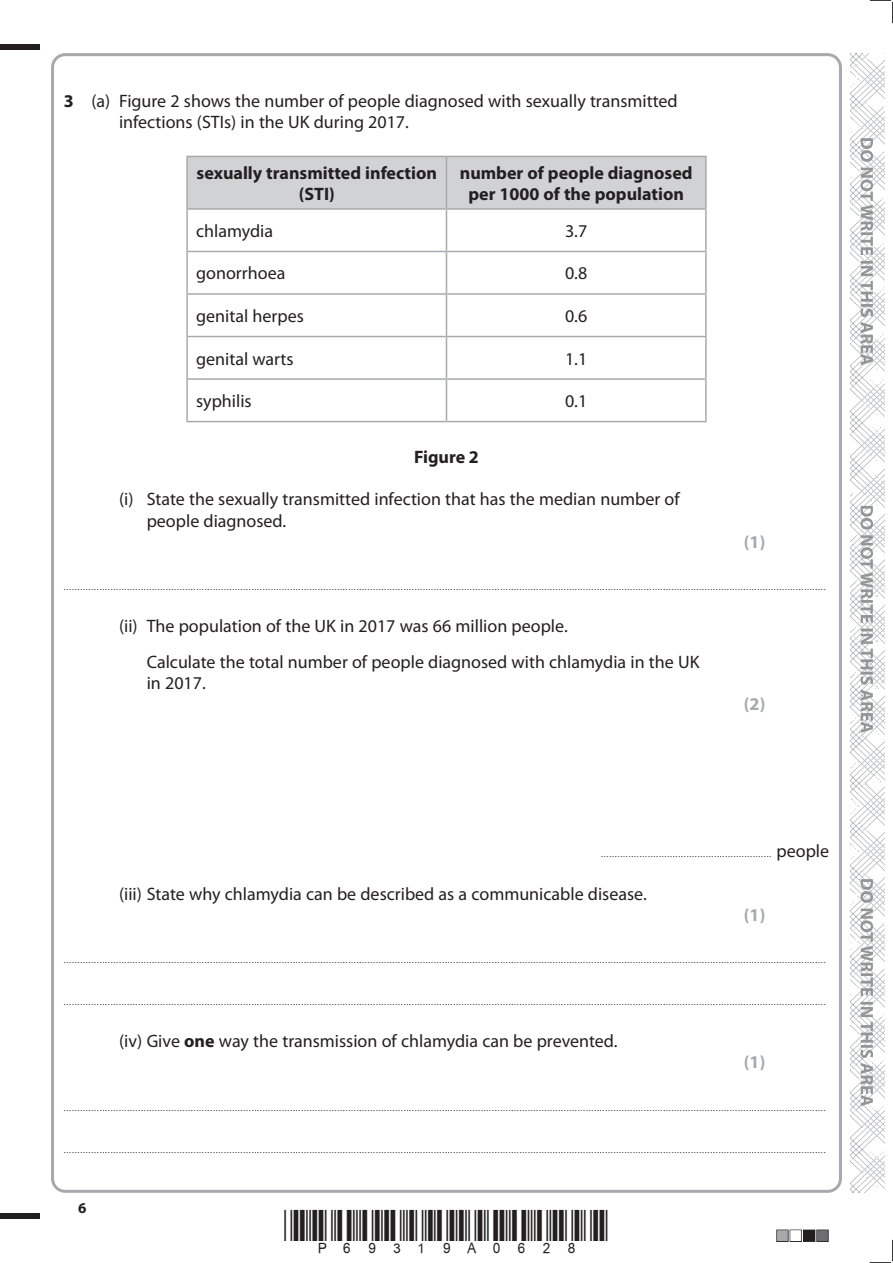
<style>
.page{position:relative;width:893px;height:1263px;background:#fff}
.page>*{position:absolute;margin:0;border:0;box-sizing:border-box;transform-origin:0 0}
.t1{font:18px/21px "Myriad Pro";color:#231f20}
.t2{font:700 18px/21px "Myriad Pro";color:#231f20;text-align:center}
.t3{font:700 18px "Myriad Pro";color:#a8a9ad}
.t4{font:700 15px "Myriad Pro";color:#231f20}
.t5{font:9px "Myriad Pro";color:#231f20}
.s1{font-weight:700}
.s2{font-size:18px}
</style>
<div class="page">
<div style="left:0;top:44px;width:40px;height:5px;background:#231f20"></div>
<div style="left:0;top:1214px;width:40px;height:5px;background:#231f20"></div>
<svg style="left:870px;top:0;width:23px;height:23px"></svg>
<svg style="left:870px;top:1240px;width:23px;height:23px"></svg>
<img style="left:850px;top:53px;width:34px;height:1140px">
<svg style="left:860px;top:138px;width:13px;height:968px"></svg>
<div style="left:188px;top:157px;width:517px;height:51px;background:#d1d2d4"></div>
<hr style="left:186px;top:156px;width:260px;height:1px;background:#a8a9ad">
<hr style="left:186px;top:157px;width:2px;height:51px;background:#a8a9ad">
<hr style="left:446px;top:156px;width:261px;height:1px;background:#a8a9ad">
<hr style="left:446px;top:157px;width:1px;height:51px;background:#a8a9ad">
<hr style="left:705px;top:157px;width:2px;height:51px;background:#a8a9ad">
<hr style="left:186px;top:208px;width:260px;height:2px;background:#a8a9ad">
<hr style="left:186px;top:210px;width:2px;height:41px;background:#a8a9ad">
<hr style="left:446px;top:208px;width:261px;height:2px;background:#a8a9ad">
<hr style="left:446px;top:210px;width:1px;height:41px;background:#a8a9ad">
<hr style="left:705px;top:210px;width:2px;height:41px;background:#a8a9ad">
<hr style="left:186px;top:251px;width:260px;height:1px;background:#a8a9ad">
<hr style="left:186px;top:252px;width:2px;height:41px;background:#a8a9ad">
<hr style="left:446px;top:251px;width:261px;height:1px;background:#a8a9ad">
<hr style="left:446px;top:252px;width:1px;height:41px;background:#a8a9ad">
<hr style="left:705px;top:252px;width:2px;height:41px;background:#a8a9ad">
<hr style="left:186px;top:293px;width:260px;height:2px;background:#a8a9ad">
<hr style="left:186px;top:295px;width:2px;height:41px;background:#a8a9ad">
<hr style="left:446px;top:293px;width:261px;height:2px;background:#a8a9ad">
<hr style="left:446px;top:295px;width:1px;height:41px;background:#a8a9ad">
<hr style="left:705px;top:295px;width:2px;height:41px;background:#a8a9ad">
<hr style="left:186px;top:336px;width:260px;height:1px;background:#a8a9ad">
<hr style="left:186px;top:337px;width:2px;height:41px;background:#a8a9ad">
<hr style="left:446px;top:336px;width:261px;height:1px;background:#a8a9ad">
<hr style="left:446px;top:337px;width:1px;height:41px;background:#a8a9ad">
<hr style="left:705px;top:337px;width:2px;height:41px;background:#a8a9ad">
<hr style="left:186px;top:378px;width:260px;height:2px;background:#a8a9ad">
<hr style="left:186px;top:380px;width:2px;height:41px;background:#a8a9ad">
<hr style="left:446px;top:378px;width:261px;height:2px;background:#a8a9ad">
<hr style="left:446px;top:380px;width:1px;height:41px;background:#a8a9ad">
<hr style="left:705px;top:380px;width:2px;height:41px;background:#a8a9ad">
<hr style="left:186px;top:421px;width:260px;height:1px;background:#a8a9ad">
<hr style="left:446px;top:421px;width:261px;height:1px;background:#a8a9ad">
<h1 class="t1" style="left:119px;top:92px;width:560px;text-indent:-55px"><span class="s1">3</span> (a) Figure 2 shows the number of people diagnosed with sexually transmitted infections (STIs) in the UK during 2017.</h1>
<h1 class="t2" style="left:197px;top:164px;width:242px">sexually transmitted infection (STI)</h1>
<h1 class="t2" style="left:460px;top:164px;width:234px">number of people diagnosed per 1000 of the population</h1>
<h1 class="t1" style="left:196px;top:222px;width:79px">chlamydia</h1>
<h1 class="t1" style="left:565px;top:222px;width:24px">3.7</h1>
<h1 class="t1" style="left:196px;top:264px;width:91px">gonorrhoea</h1>
<h1 class="t1" style="left:565px;top:264px;width:24px">0.8</h1>
<h1 class="t1" style="left:196px;top:307px;width:109px">genital herpes</h1>
<h1 class="t1" style="left:565px;top:307px;width:24px">0.6</h1>
<h1 class="t1" style="left:196px;top:349px;width:99px">genital warts</h1>
<h1 class="t1" style="left:565px;top:349px;width:24px">1.1</h1>
<h1 class="t1" style="left:196px;top:392px;width:57px">syphilis</h1>
<h1 class="t1" style="left:565px;top:392px;width:24px">0.1</h1>
<h1 class="t2" style="left:414px;top:448px;width:66px">Figure 2</h1>
<h1 class="t1" style="left:147px;top:490px;width:535px;text-indent:-28px">(i) State the sexually transmitted infection that has the median number of people diagnosed.</h1>
<h1 class="t3" style="left:744px;top:534px;width:23px">(1)</h1>
<p class="t5" style="left:64px;top:583px;width:763px">....................................................................................................................................................................................................................................................................................</p>
<h1 class="t1" style="left:147px;top:609px;width:554px;line-height:36px;text-indent:-28px">(ii) The population of the UK in 2017 was 66 million people.<br>Calculate the total number of people diagnosed with chlamydia in the UK</h1>
<h1 class="t1" style="left:147px;top:674px;width:61px">in 2017.</h1>
<h1 class="t3" style="left:744px;top:697px;width:23px">(2)</h1>
<p class="t5" style="left:601px;top:851px;width:230px">.............................................................. <span class="s2">people</span></p>
<h1 class="t1" style="left:119px;top:884px;width:529px">(iii) State why chlamydia can be described as a communicable disease.</h1>
<h1 class="t3" style="left:744px;top:907px;width:23px">(1)</h1>
<p class="t5" style="left:64px;top:956px;width:763px">....................................................................................................................................................................................................................................................................................</p>
<p class="t5" style="left:64px;top:998px;width:763px">....................................................................................................................................................................................................................................................................................</p>
<h1 class="t1" style="left:119px;top:1032px;width:500px">(iv) Give <span class="s1">one</span> way the transmission of chlamydia can be prevented.</h1>
<h1 class="t3" style="left:744px;top:1055px;width:23px">(1)</h1>
<p class="t5" style="left:64px;top:1104px;width:763px">....................................................................................................................................................................................................................................................................................</p>
<p class="t5" style="left:64px;top:1146px;width:763px">....................................................................................................................................................................................................................................................................................</p>
<h2 class="t4" style="left:78px;top:1202px;width:10px">6</h2>
</div>
